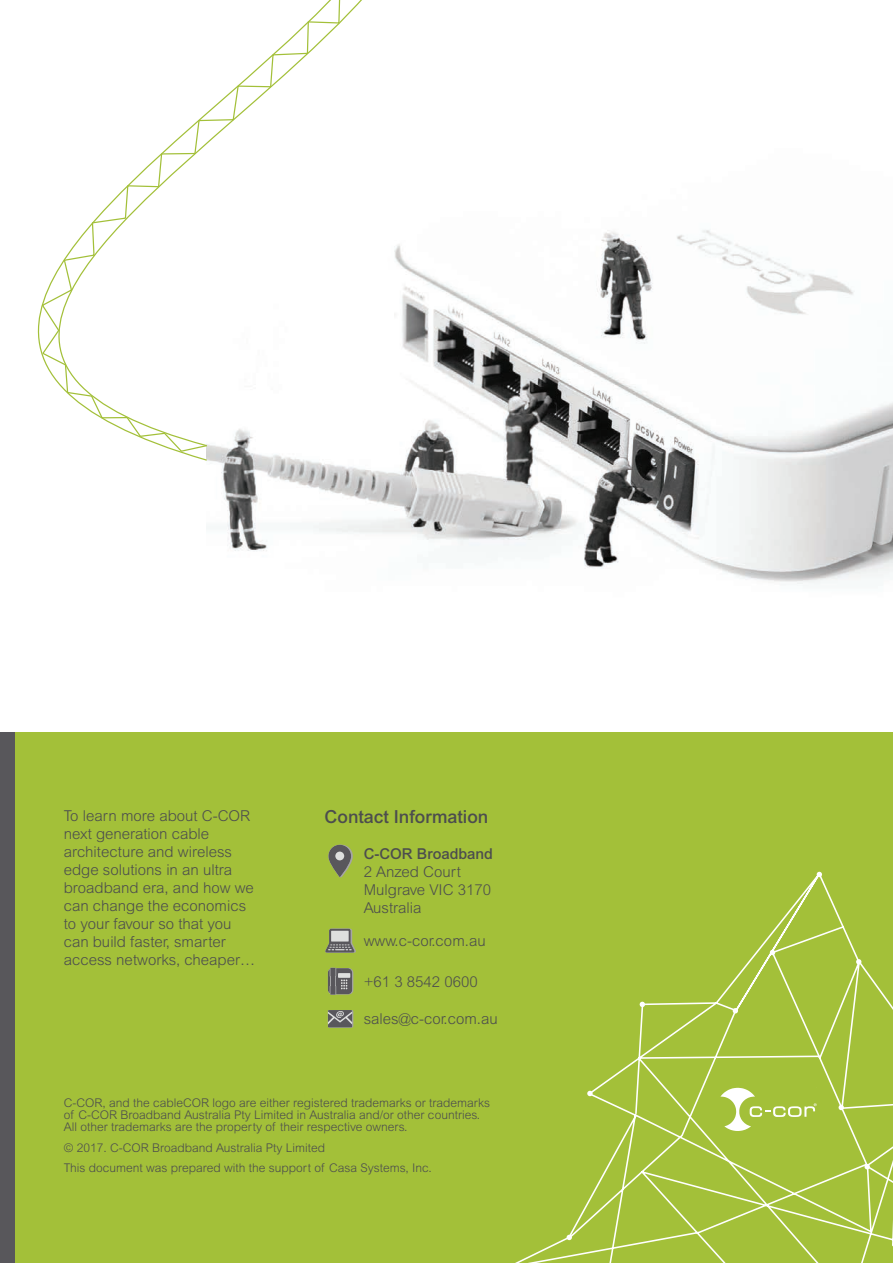
<style>
.page{position:relative;width:893px;height:1263px;background:#fff}
.page>*{position:absolute;margin:0;border:0;box-sizing:border-box;transform-origin:0 0}
.t1{font:500 18px "Arial MT Std";color:#4c4d4e}
.t2{font:300 15px/18px "Arial MT Std";color:#4c4d4e}
.t3{font:500 15px "Arial MT Std";color:#4c4d4e}
.t4{font:300 12px/12px "Arial MT Std";color:#4c4d4e}
</style>
<div class="page">
<img style="left:218px;top:273px;width:675px;height:311px">
<svg style="left:37px;top:230px;width:774px;height:232px"></svg>
<svg style="left:41px;top:0;width:394px;height:452px"></svg>
<div style="left:0;top:733px;width:893px;height:530px;background:#a3c039"></div>
<div style="left:0;top:733px;width:15px;height:530px;background:#58575b"></div>
<svg style="left:515px;top:871px;width:378px;height:392px"></svg>
<svg style="left:770px;top:950px;width:5px;height:5px"></svg>
<svg style="left:640px;top:1002px;width:5px;height:5px"></svg>
<svg style="left:856px;top:959px;width:5px;height:5px"></svg>
<svg style="left:817px;top:872px;width:5px;height:5px"></svg>
<svg style="left:733px;top:1008px;width:5px;height:5px"></svg>
<svg style="left:587px;top:1091px;width:6px;height:5px"></svg>
<svg style="left:567px;top:1235px;width:5px;height:5px"></svg>
<svg style="left:838px;top:1105px;width:6px;height:5px"></svg>
<svg style="left:864px;top:1164px;width:6px;height:5px"></svg>
<svg style="left:720px;top:1087px;width:97px;height:44px"></svg>
<svg style="left:328px;top:845px;width:25px;height:32px"></svg>
<svg style="left:325px;top:929px;width:31px;height:24px"></svg>
<svg style="left:328px;top:968px;width:25px;height:27px"></svg>
<svg style="left:328px;top:1010px;width:25px;height:17px"></svg>
<svg style="left:328px;top:1010px;width:24px;height:17px"></svg>
<p class="t2" style="left:64px;top:807px;width:193px">To learn more about C-COR next generation cable architecture and wireless edge solutions in an ultra broadband era, and how we can change the economics to your favour so that you can build faster, smarter access networks, cheaper…</p>
<h1 class="t1" style="left:325px;top:806px;width:165px">Contact Information</h1>
<p class="t3" style="left:364px;top:845px;width:131px">C-COR Broadband</p>
<p class="t2" style="left:364px;top:863px;width:129px">2 Anzed Court<br>Mulgrave VIC 3170<br>Australia</p>
<p class="t2" style="left:364px;top:932px;width:123px">www.c-cor.com.au</p>
<p class="t2" style="left:364px;top:972px;width:116px">+61 3 8542 0600</p>
<p class="t2" style="left:364px;top:1010px;width:135px">sales@c-cor.com.au</p>
<p class="t4" style="left:64px;top:1097px;width:428px">C-COR, and the cableCOR logo are either registered trademarks or trademarks of C-COR Broadband Australia Pty Limited in Australia and/or other countries.<br>All other trademarks are the property of their respective owners.</p>
<p class="t4" style="left:64px;top:1137px;width:370px;line-height:20.5px">© 2017. C-COR Broadband Australia Pty Limited<br>This document was prepared with the support of Casa Systems, Inc.</p>
</div>
